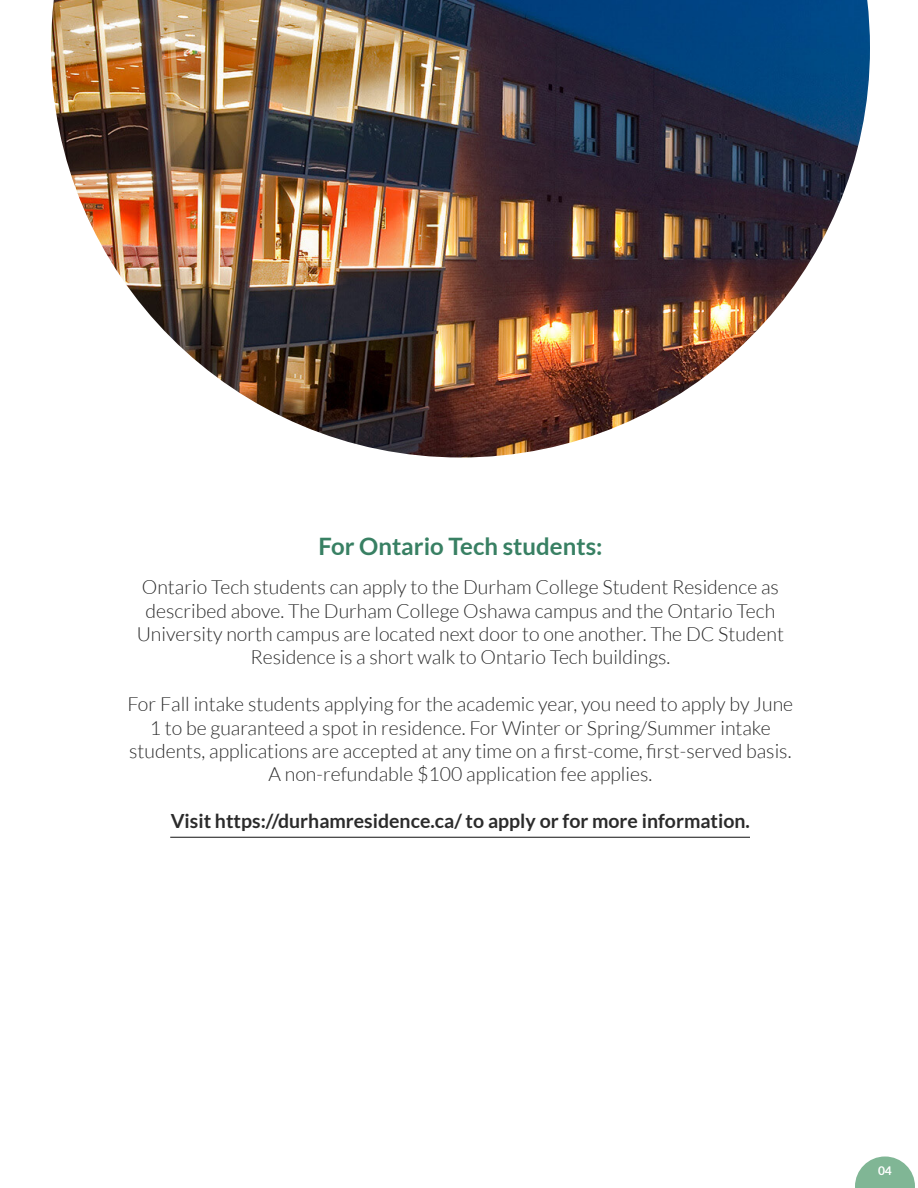
<style>
.page{position:relative;width:918px;height:1188px;background:#fff}
.page>*{position:absolute;margin:0;border:0;box-sizing:border-box;transform-origin:0 0}
.t1{font:700 24px "Lato";color:#388063}
.t2{font:300 19.5px/23.4px "Lato";color:#2b2b2b;text-align:center}
.t3{font:700 19.5px "Lato";color:#2b2b2b}
.t4{font:700 12px "Lato";color:#fff}
</style>
<div class="page">
<svg style="left:855px;top:1156px;width:60px;height:32px"></svg>
<img style="left:51px;top:0;width:819px;height:458px">
<hr style="left:170px;top:837px;width:580px;height:1px;background:#2b2b2b">
<p class="t1" style="left:318px;top:533px;width:286px">For Ontario Tech students:</p>
<p class="t2" style="left:137px;top:576px;width:649px">Ontario Tech students can apply to the Durham College Student Residence as described above. The Durham College Oshawa campus and the Ontario Tech University north campus are located next door to one another. The DC Student Residence is a short walk to Ontario Tech buildings.</p>
<p class="t2" style="left:128px;top:693px;width:667px">For Fall intake students applying for the academic year, you need to apply by June 1 to be guaranteed a spot in residence. For Winter or Spring/Summer intake students, applications are accepted at any time on a first-come, first-served basis.<br>A non-refundable $100 application fee applies.</p>
<p class="t3" style="left:171px;top:810px;width:581px">Visit https://durhamresidence.ca/ to apply or for more information.</p>
<p class="t4" style="left:878px;top:1164px;width:15px">04</p>
</div>
